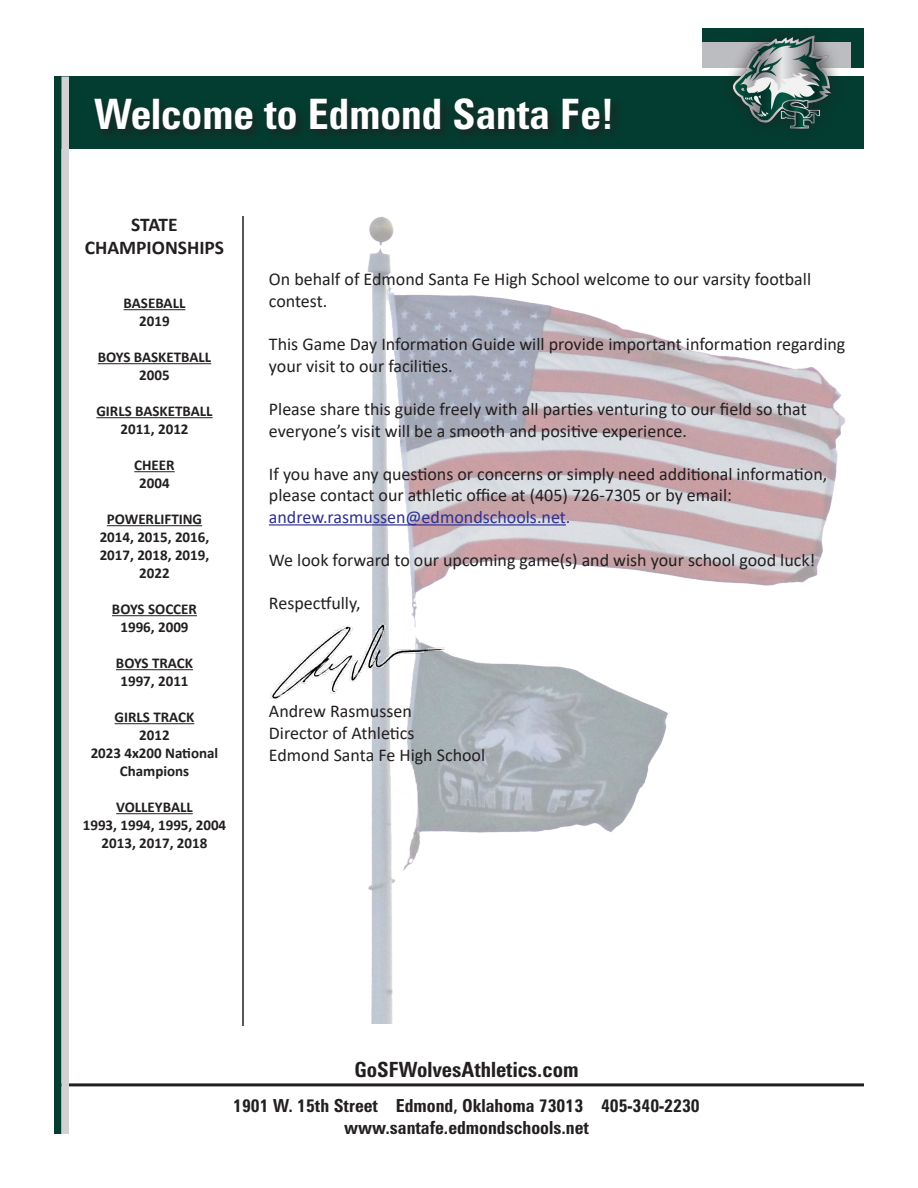
<style>
.page{position:relative;width:918px;height:1188px;background:#fff}
.page>*{position:absolute;margin:0;border:0;box-sizing:border-box;transform-origin:0 0}
.t1{font:700 condensed 42px "Zurich BT";color:#fff}
.t2{font:700 condensed 21px "Zurich BT";color:#231f20}
.t3{font:700 19.5px "Calibri";color:#231f20}
.t4{font:18px/21.6px "Calibri";color:#231f20}
.t5{font:700 condensed 18px/21.6px "Zurich BT";color:#231f20;text-align:center}
.t6{font:700 15px/18px "Calibri";color:#231f20;text-align:center}
.s1{color:#2e3092}
</style>
<div class="page">
<div style="left:55px;top:77px;width:809px;height:72px;background:#033c30"></div>
<hr style="left:58px;top:1083px;width:806px;height:3px;background:#231f20">
<div style="left:54px;top:77px;width:8px;height:1057px;background:#033c30"></div>
<div style="left:62px;top:77px;width:7px;height:1057px;background:#d1d2d4"></div>
<div style="left:702px;top:28px;width:161px;height:40px;background:#033c30"></div>
<div style="left:702px;top:42px;width:148px;height:26px;background:#bcbdc0"></div>
<div style="left:719px;top:22px;width:126px;height:121px;background:#231f20;opacity:.75"></div>
<img style="left:730px;top:30px;width:118px;height:102px">
<img style="left:368px;top:216px;width:478px;height:808px">
<hr style="left:124px;top:309px;width:61px;height:1px;background:#231f20">
<hr style="left:98px;top:363px;width:113px;height:1px;background:#231f20">
<hr style="left:96px;top:417px;width:117px;height:1px;background:#231f20">
<hr style="left:134px;top:471px;width:41px;height:1px;background:#231f20">
<hr style="left:107px;top:525px;width:95px;height:1px;background:#231f20">
<hr style="left:112px;top:615px;width:85px;height:1px;background:#231f20">
<hr style="left:116px;top:669px;width:77px;height:1px;background:#231f20">
<hr style="left:115px;top:723px;width:79px;height:1px;background:#231f20">
<hr style="left:116px;top:813px;width:77px;height:1px;background:#231f20">
<hr style="left:242px;top:216px;width:2px;height:810px;background:#231f20">
<img style="left:270px;top:622px;width:178px;height:80px">
<div style="left:92px;top:95px;width:531px;height:47px;background:#09362c"></div>
<hr style="left:269px;top:524px;width:297px;height:2px;background:#2e3092">
<p class="t1" style="left:94px;top:88px;width:521px">Welcome to Edmond Santa Fe!</p>
<p class="t3" style="left:131px;top:210px;width:48px">STATE</p>
<p class="t3" style="left:85px;top:234px;width:141px">CHAMPIONSHIPS</p>
<p class="t6" style="left:124px;top:294px;width:63px">BASEBALL</p>
<p class="t6" style="left:139px;top:312px;width:32px">2019</p>
<p class="t6" style="left:98px;top:348px;width:115px">BOYS BASKETBALL</p>
<p class="t6" style="left:139px;top:366px;width:32px">2005</p>
<p class="t6" style="left:96px;top:402px;width:118px">GIRLS BASKETBALL</p>
<p class="t6" style="left:120px;top:420px;width:70px">2011, 2012</p>
<p class="t6" style="left:134px;top:456px;width:42px">CHEER</p>
<p class="t6" style="left:139px;top:474px;width:32px">2004</p>
<p class="t6" style="left:107px;top:510px;width:97px">POWERLIFTING</p>
<p class="t6" style="left:100px;top:528px;width:111px">2014, 2015, 2016,</p>
<p class="t6" style="left:100px;top:546px;width:111px">2017, 2018, 2019,<br>2022</p>
<p class="t6" style="left:112px;top:600px;width:87px">BOYS SOCCER</p>
<p class="t6" style="left:120px;top:618px;width:70px">1996, 2009</p>
<p class="t6" style="left:116px;top:654px;width:79px">BOYS TRACK</p>
<p class="t6" style="left:120px;top:672px;width:70px">1997, 2011</p>
<p class="t6" style="left:115px;top:708px;width:81px">GIRLS TRACK</p>
<p class="t6" style="left:139px;top:726px;width:32px">2012</p>
<p class="t6" style="left:91px;top:744px;width:129px">2023 4x200 National<br>Champions</p>
<p class="t6" style="left:116px;top:798px;width:78px">VOLLEYBALL</p>
<p class="t6" style="left:83px;top:816px;width:145px">1993, 1994, 1995, 2004<br>2013, 2017, 2018</p>
<p class="t4" style="left:269px;top:268px;width:544px">On behalf of Edmond Santa Fe High School welcome to our varsity football contest.</p>
<p class="t4" style="left:269px;top:333px;width:578px">This Game Day Information Guide will provide important information regarding your visit to our facilities.</p>
<p class="t4" style="left:269px;top:398px;width:539px">Please share this guide freely with all parties venturing to our field so that everyone’s visit will be a smooth and positive experience.</p>
<p class="t4" style="left:269px;top:462px;width:560px">If you have any questions or concerns or simply need additional information, please contact our athletic office at (405) 726-7305 or by email: <span class="s1">andrew.rasmussen@edmondschools.net.</span></p>
<p class="t4" style="left:269px;top:549px;width:548px">We look forward to our upcoming game(s) and wish your school good luck!</p>
<p class="t4" style="left:269px;top:592px;width:93px">Respectfully,</p>
<p class="t4" style="left:269px;top:700px;width:144px">Andrew Rasmussen</p>
<p class="t4" style="left:269px;top:722px;width:147px">Director of Athletics</p>
<p class="t4" style="left:269px;top:743px;width:218px">Edmond Santa Fe High School</p>
<p class="t2" style="left:354px;top:1056px;width:226px">GoSFWolvesAthletics.com</p>
<p class="t5" style="left:233px;top:1095px;width:468px">1901 W. 15th Street Edmond, Oklahoma 73013 405-340-2230 www.santafe.edmondschools.net</p>
</div>
